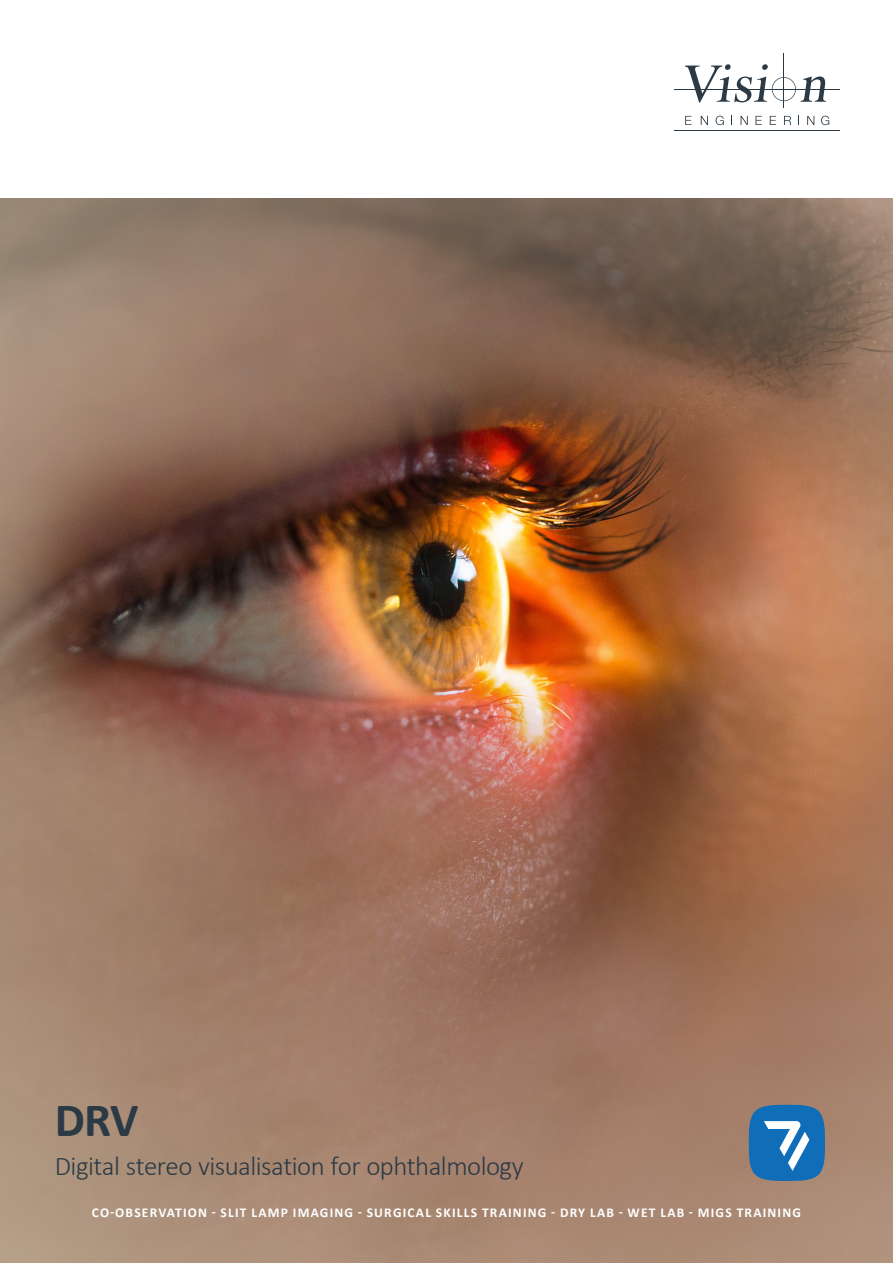
<style>
.page{position:relative;width:893px;height:1263px;background:#fff}
.page>*{position:absolute;margin:0;border:0;box-sizing:border-box;transform-origin:0 0}
.t1{font:700 48px "Calibri";color:#2b3a45}
.t2{font:300 27px "Calibri";letter-spacing:-.02em;color:#2b3a45}
.t3{font:700 13.5px "Calibri";letter-spacing:.09em;color:#fff}
</style>
<div class="page">
<img style="left:0;top:198px;width:893px;height:1065px">
<svg style="left:749px;top:1105px;width:76px;height:76px;background:#3b81ba"></svg>
<svg style="left:685px;top:116px;width:6px;height:9px"></svg>
<svg style="left:701px;top:116px;width:7px;height:9px"></svg>
<svg style="left:716px;top:116px;width:8px;height:9px"></svg>
<svg style="left:741px;top:116px;width:7px;height:9px"></svg>
<svg style="left:755px;top:116px;width:7px;height:9px"></svg>
<svg style="left:770px;top:116px;width:6px;height:9px"></svg>
<svg style="left:784px;top:116px;width:7px;height:9px"></svg>
<svg style="left:807px;top:116px;width:7px;height:9px"></svg>
<svg style="left:821px;top:116px;width:8px;height:9px"></svg>
<hr style="left:675px;top:130px;width:165px;height:1px;background:#2b3a45">
<hr style="left:675px;top:89px;width:165px;height:1px;background:#2b3a45">
<svg style="left:685px;top:64px;width:141px;height:39px"></svg>
<hr style="left:783px;top:53px;width:1px;height:54px;background:#2b3a45">
<p class="t1" style="left:55px;top:1086px;width:85px">DRV</p>
<p class="t2" style="left:55px;top:1149px;width:470px">Digital stereo visualisation for ophthalmology</p>
<p class="t3" style="left:92px;top:1203px;width:711px">CO-OBSERVATION - SLIT LAMP IMAGING - SURGICAL SKILLS TRAINING - DRY LAB - WET LAB - MIGS TRAINING</p>
</div>
